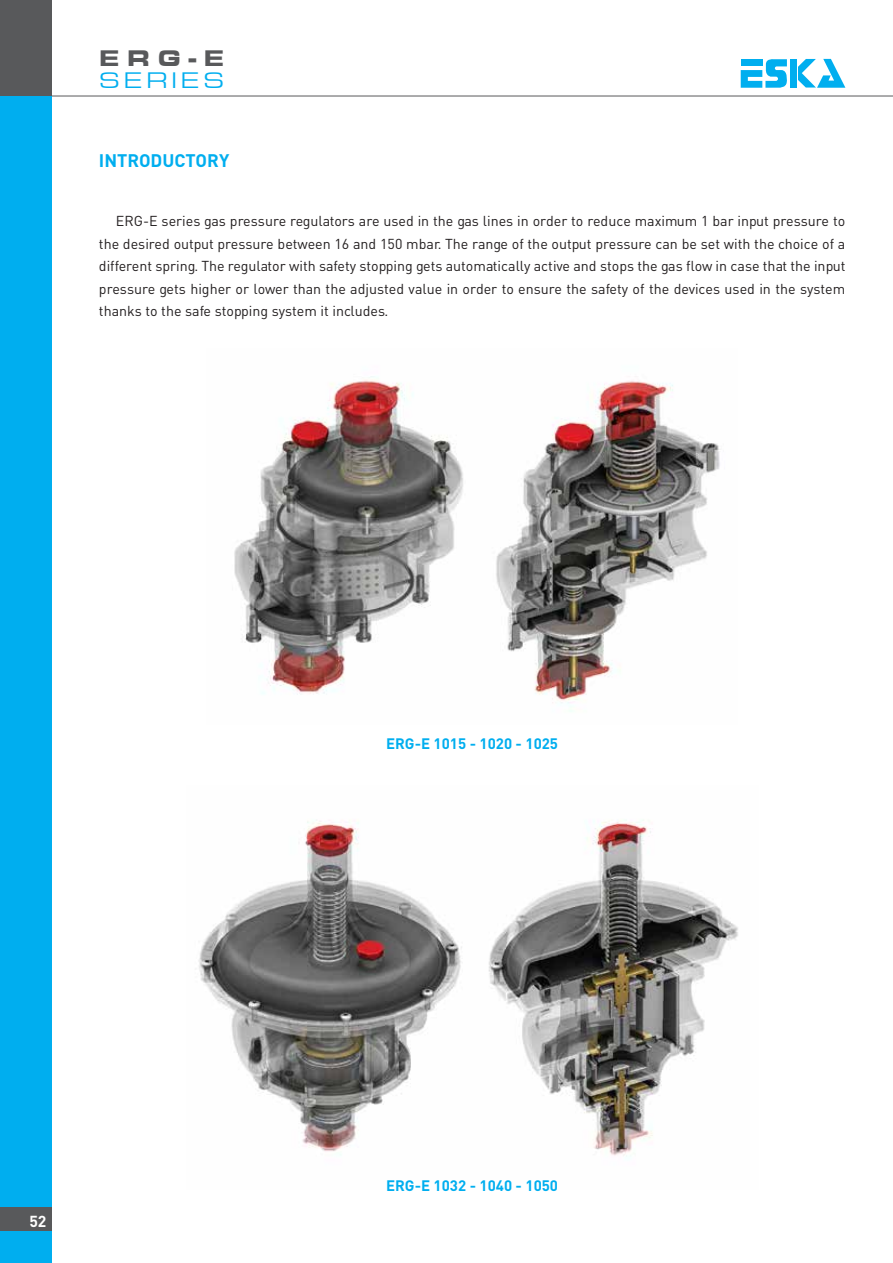
<style>
.page{position:relative;width:893px;height:1263px;background:#fff}
.page>*{position:absolute;margin:0;border:0;box-sizing:border-box;transform-origin:0 0}
.t1{font:23.25px "Eurostile Extended";letter-spacing:.145em;color:#00aeef}
.t2{font:700 23.25px "Eurostile Extended";color:#58595b}
.t3{font:18px "DINT Bold Tr";color:#00aeef}
.t4{font:15.75px "DINT Bold Tr";color:#fff}
.t5{font:15px "DINT Bold Tr";color:#00aeef}
.t6{font:14.25px/22.5px "DIN Tr";color:#231f20;text-align:justify}
</style>
<div class="page">
<img style="left:198px;top:820px;width:540px;height:337px">
<img style="left:234px;top:376px;width:486px;height:336px">
<hr style="left:51px;top:96px;width:842px;height:1px;background:#58595b">
<div style="left:790px;top:59px;width:7px;height:29px;background:#00aeef"></div>
<svg style="left:798px;top:59px;width:47px;height:29px"></svg>
<svg style="left:741px;top:59px;width:46px;height:29px"></svg>
<div style="left:0;top:0;width:51px;height:1263px;background:#00aeef"></div>
<div style="left:0;top:0;width:51px;height:96px;background:#58595b"></div>
<div style="left:0;top:1207px;width:51px;height:24px;background:#58595b"></div>
<h1 class="t2" style="left:99px;top:45px;width:127px">ERG-E</h1>
<h1 class="t1" style="left:99px;top:68px;width:127px">SERIES</h1>
<p class="t3" style="left:99px;top:148px;width:132px">INTRODUCTORY</p>
<p class="t6" style="left:99px;top:209px;width:748px;text-indent:17px">ERG-E series gas pressure regulators are used in the gas lines in order to reduce maximum 1 bar input pressure to the desired output pressure between 16 and 150 mbar. The range of the output pressure can be set with the choice of a different spring. The regulator with safety stopping gets automatically active and stops the gas flow in case that the input pressure gets higher or lower than the adjusted value in order to ensure the safety of the devices used in the system thanks to the safe stopping system it includes.</p>
<p class="t5" style="left:386px;top:734px;width:173px">ERG-E 1015 - 1020 - 1025</p>
<p class="t4" style="left:29px;top:1211px;width:18px">52</p>
<p class="t5" style="left:386px;top:1176px;width:173px">ERG-E 1032 - 1040 - 1050</p>
</div>
